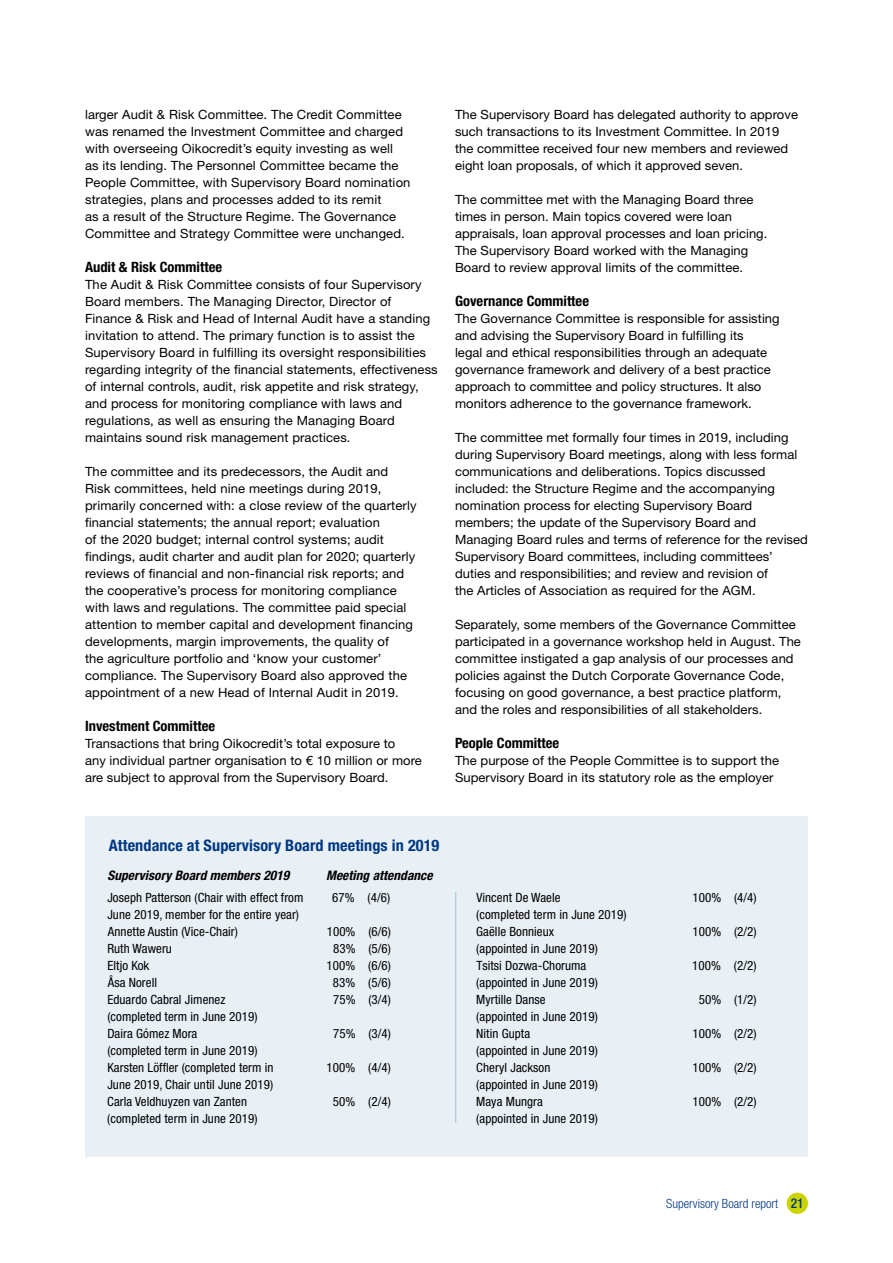
<style>
.page{position:relative;width:893px;height:1263px;background:#fff}
.page>*{position:absolute;margin:0;border:0;box-sizing:border-box;transform-origin:0 0}
.t1{font:700 condensed 15.9px "Helvetica Neue LT Std";letter-spacing:.005em;color:#003883}
.t2{font:700 condensed 14.25px "Helvetica Neue LT Std";color:#000}
.t3{font:italic 700 condensed 13.2px "Helvetica Neue LT Std";letter-spacing:.005em;color:#000}
.t4{font:12.75px/17px "Helvetica Neue LT Std";letter-spacing:.005em;color:#000}
.t5{font:condensed 12.75px/17px "Helvetica Neue LT Std";letter-spacing:.005em;color:#000}
.t6{font:300 condensed 12.75px "Helvetica Neue LT Std";color:#003883}
.s1{font-weight:500;font-size:13.5px}
</style>
<div class="page">
<div style="left:85px;top:816px;width:723px;height:341px;background:#e9f0f5"></div>
<hr style="left:455px;top:892px;width:1px;height:231px;background:#9ec5d6">
<div style="left:787px;top:1193px;width:21px;height:21px;background:#cbd300;border-radius:50%"></div>
<p class="t4" style="left:85px;top:106px;width:327px">larger Audit &amp; Risk Committee. The Credit Committee was renamed the Investment Committee and charged with overseeing Oikocredit’s equity investing as well<br>as its lending. The Personnel Committee became the People Committee, with Supervisory Board nomination strategies, plans and processes added to its remit<br>as a result of the Structure Regime. The Governance Committee and Strategy Committee were unchanged.</p>
<p class="t2" style="left:85px;top:258px;width:139px">Audit &amp; Risk Committee</p>
<p class="t4" style="left:85px;top:276px;width:354px">The Audit &amp; Risk Committee consists of four Supervisory Board members. The Managing Director, Director of Finance &amp; Risk and Head of Internal Audit have a standing invitation to attend. The primary function is to assist the Supervisory Board in fulfilling its oversight responsibilities regarding integrity of the financial statements, effectiveness of internal controls, audit, risk appetite and risk strategy, and process for monitoring compliance with laws and regulations, as well as ensuring the Managing Board maintains sound risk management practices.</p>
<p class="t4" style="left:85px;top:463px;width:333px">The committee and its predecessors, the Audit and Risk committees, held nine meetings during 2019, primarily concerned with: a close review of the quarterly financial statements; the annual report; evaluation<br>of the 2020 budget; internal control systems; audit findings, audit charter and audit plan for 2020; quarterly reviews of financial and non-financial risk reports; and the cooperative’s process for monitoring compliance with laws and regulations. The committee paid special attention to member capital and development financing developments, margin improvements, the quality of<br>the agriculture portfolio and ‘know your customer’ compliance. The Supervisory Board also approved the appointment of a new Head of Internal Audit in 2019.</p>
<p class="t2" style="left:85px;top:718px;width:132px">Investment Committee</p>
<p class="t4" style="left:85px;top:735px;width:338px">Transactions that bring Oikocredit’s total exposure to<br>any individual partner organisation to € 10 million or more are subject to approval from the Supervisory Board.</p>
<p class="t4" style="left:455px;top:106px;width:344px">The Supervisory Board has delegated authority to approve such transactions to its Investment Committee. In 2019 the committee received four new members and reviewed eight loan proposals, of which it approved seven.</p>
<p class="t4" style="left:455px;top:191px;width:314px">The committee met with the Managing Board three times in person. Main topics covered were loan appraisals, loan approval processes and loan pricing.<br>The Supervisory Board worked with the Managing Board to review approval limits of the committee.</p>
<p class="t2" style="left:455px;top:292px;width:136px">Governance Committee</p>
<p class="t4" style="left:455px;top:310px;width:326px">The Governance Committee is responsible for assisting and advising the Supervisory Board in fulfilling its<br>legal and ethical responsibilities through an adequate governance framework and delivery of a best practice approach to committee and policy structures. It also monitors adherence to the governance framework.</p>
<p class="t4" style="left:455px;top:429px;width:354px">The committee met formally four times in 2019, including during Supervisory Board meetings, along with less formal communications and deliberations. Topics discussed included: the Structure Regime and the accompanying nomination process for electing Supervisory Board members; the update of the Supervisory Board and Managing Board rules and terms of reference for the revised Supervisory Board committees, including committees’ duties and responsibilities; and review and revision of<br>the Articles of Association as required for the AGM.</p>
<p class="t4" style="left:455px;top:616px;width:347px">Separately, some members of the Governance Committee participated in a governance workshop held in August. The committee instigated a gap analysis of our processes and policies against the Dutch Corporate Governance Code, focusing on good governance, a best practice platform, and the roles and responsibilities of all stakeholders.</p>
<p class="t2" style="left:455px;top:735px;width:106px">People Committee</p>
<p class="t4" style="left:455px;top:752px;width:326px">The purpose of the People Committee is to support the<br>Supervisory Board in its statutory role as the employer</p>
<p class="t1" style="left:109px;top:835px;width:332px">Attendance at Supervisory Board meetings in 2019</p>
<p class="t3" style="left:107px;top:867px;width:183px">Supervisory Board members 2019</p>
<p class="t3" style="left:326px;top:867px;width:108px">Meeting attendance</p>
<p class="t5" style="left:107px;top:888px;width:198px">Joseph Patterson (Chair with effect from</p>
<p class="t5" style="left:332px;top:888px;width:59px">67% (4/6)</p>
<p class="t5" style="left:107px;top:905px;width:193px">June 2019, member for the entire year)<br>Annette Austin (Vice-Chair)</p>
<p class="t5" style="left:327px;top:922px;width:66px">100% (6/6)</p>
<p class="t5" style="left:476px;top:888px;width:86px">Vincent De Waele</p>
<p class="t5" style="left:692px;top:888px;width:66px">100% (4/4)</p>
<p class="t5" style="left:476px;top:905px;width:152px">(completed term in June 2019)<br>Gaëlle Bonnieux</p>
<p class="t5" style="left:692px;top:922px;width:66px">100% (2/2)</p>
<p class="t5" style="left:107px;top:939px;width:66px">Ruth Waweru</p>
<p class="t5" style="left:333px;top:939px;width:59px">83% (5/6)</p>
<p class="t5" style="left:107px;top:956px;width:43px">Eltjo Kok</p>
<p class="t5" style="left:327px;top:956px;width:66px">100% (6/6)</p>
<p class="t5" style="left:108px;top:973px;width:51px">Åsa Norell</p>
<p class="t5" style="left:333px;top:973px;width:59px">83% (5/6)</p>
<p class="t5" style="left:107px;top:990px;width:120px">Eduardo Cabral Jimenez</p>
<p class="t5" style="left:333px;top:990px;width:59px">75% (3/4)</p>
<p class="t5" style="left:107px;top:1007px;width:152px">(completed term in June 2019)<br>Daira Gómez Mora</p>
<p class="t5" style="left:333px;top:1024px;width:59px">75% (3/4)</p>
<p class="t5" style="left:476px;top:939px;width:123px">(appointed in June 2019)<br>Tsitsi Dozwa-Choruma</p>
<p class="t5" style="left:476px;top:973px;width:123px">(appointed in June 2019)<br>Myrtille Danse</p>
<p class="t5" style="left:476px;top:1007px;width:123px">(appointed in June 2019)<br>Nitin Gupta</p>
<p class="t5" style="left:692px;top:956px;width:66px">100% (2/2)</p>
<p class="t5" style="left:699px;top:990px;width:59px">50% (1/2)</p>
<p class="t5" style="left:692px;top:1024px;width:66px">100% (2/2)</p>
<p class="t5" style="left:107px;top:1041px;width:168px">(completed term in June 2019)<br>Karsten Löffler (completed term in</p>
<p class="t5" style="left:327px;top:1058px;width:66px">100% (4/4)</p>
<p class="t5" style="left:476px;top:1041px;width:123px">(appointed in June 2019)<br>Cheryl Jackson</p>
<p class="t5" style="left:692px;top:1058px;width:66px">100% (2/2)</p>
<p class="t5" style="left:107px;top:1075px;width:168px">June 2019, Chair until June 2019)<br>Carla Veldhuyzen van Zanten</p>
<p class="t5" style="left:333px;top:1092px;width:59px">50% (2/4)</p>
<p class="t5" style="left:476px;top:1075px;width:123px">(appointed in June 2019)<br>Maya Mungra</p>
<p class="t5" style="left:692px;top:1092px;width:66px">100% (2/2)</p>
<p class="t5" style="left:107px;top:1109px;width:152px">(completed term in June 2019)</p>
<p class="t5" style="left:476px;top:1109px;width:123px">(appointed in June 2019)</p>
<p class="t6" style="left:666px;top:1196px;width:139px">Supervisory Board report <span class="s1">21</span></p>
</div>
